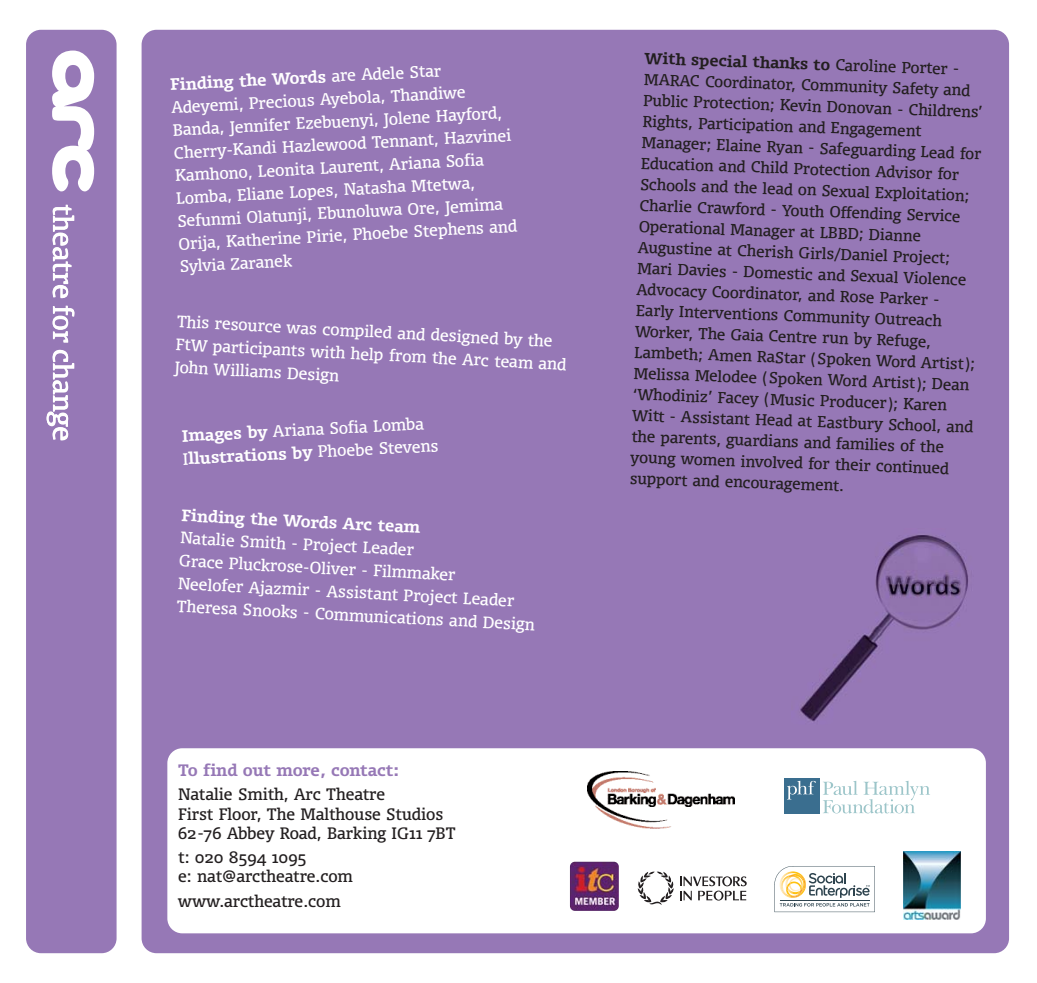
<style>
.page{position:relative;width:1037px;height:983px;background:#fff}
.page>*{position:absolute;margin:0;border:0;box-sizing:border-box;transform-origin:0 0}
.t1{font:15.75px/22.8px "Olsen";color:#fff}
.t2{font:15.75px/19.2px "Olsen";color:#231f20}
.t3{font:700 15.75px "Olsen";letter-spacing:-.01em;color:#9678b6}
.t4{font:700 15.75px "Olsen";color:#fff}
.t5{font:15.22px/21px "Olsen";color:#231f20}
.s1{font-weight:700}
</style>
<div class="page">
<div style="left:141px;top:30px;width:867px;height:922px;background:#9678b6;border-radius:15px"></div>
<div style="left:167px;top:748px;width:818px;height:185px;background:#fff;border-radius:15px"></div>
<img style="left:587px;top:771px;width:147px;height:57px">
<svg style="left:637px;top:871px;width:37px;height:33px"></svg>
<svg style="left:680px;top:876px;width:66px;height:24px"></svg>
<img style="left:569px;top:861px;width:49px;height:49px;border-radius:5px">
<svg style="left:774px;top:866px;width:100px;height:45px"></svg>
<img style="left:903px;top:851px;width:57px;height:68px">
<div style="left:26px;top:30px;width:90px;height:922px;background:#9678b6;border-radius:15px"></div>
<svg style="left:52px;top:51px;width:42px;height:140px"></svg>
<svg style="left:53px;top:205px;width:21px;height:93px"></svg>
<svg style="left:53px;top:305px;width:21px;height:37px"></svg>
<svg style="left:47px;top:349px;width:27px;height:91px"></svg>
<svg style="left:823px;top:780px;width:106px;height:33px"></svg>
<div style="left:783px;top:778px;width:36px;height:35px;background:#3a6e8f"></div>
<svg style="left:787px;top:780px;width:28px;height:19px"></svg>
<img style="left:800px;top:535px;width:168px;height:187px">
<p class="t1" style="left:170px;top:75px;width:340px;rotate:-3deg"><span class="s1">Finding the Words</span> are Adele Star Adeyemi, Precious Ayebola, Thandiwe Banda, Jennifer Ezebuenyi, Jolene Hayford, Cherry-Kandi Hazlewood Tennant, Hazvinei Kamhono, Leonita Laurent, Ariana Sofia Lomba, Eliane Lopes, Natasha Mtetwa, Sefunmi Olatunji, Ebunoluwa Ore, Jemima Orija, Katherine Pirie, Phoebe Stephens and Sylvia Zaranek</p>
<p class="t1" style="left:177px;top:311px;width:392px;rotate:3deg">This resource was compiled and designed by the<br>FtW participants with help from the Arc team and<br>John Williams Design</p>
<p class="t1" style="left:181px;top:426px;width:257px;rotate:-3deg"><span class="s1">Images by</span> Ariana Sofia Lomba<br>I<span class="s1">llustrations by</span> Phoebe Stevens</p>
<p class="t4" style="left:182px;top:508px;width:240px;rotate:3deg">Finding the Words Arc team</p>
<p class="t1" style="left:181px;top:527px;width:360px;rotate:3deg">Natalie Smith - Project Leader<br>Grace Pluckrose-Oliver - Filmmaker<br>Neelofer Ajazmir - Assistant Project Leader Theresa Snooks - Communications and Design</p>
<p class="t3" style="left:178px;top:763px;width:222px">To find out more, contact:</p>
<p class="t2" style="left:178px;top:786px;width:279px">Natalie Smith, Arc Theatre<br>First Floor, The Malthouse Studios<br>62-76 Abbey Road, Barking IG11 7BT</p>
<p class="t2" style="left:178px;top:849px;width:176px">t: 020 8594 1095<br>e: nat@arctheatre.com</p>
<p class="t2" style="left:178px;top:892px;width:164px">www.arctheatre.com</p>
<p class="t5" style="left:645px;top:49px;width:343px;rotate:2deg"><span class="s1">With special thanks to</span> Caroline Porter - MARAC Coordinator, Community Safety and Public Protection; Kevin Donovan - Childrens’ Rights, Participation and Engagement Manager; Elaine Ryan - Safeguarding Lead for Education and Child Protection Advisor for Schools and the lead on Sexual Exploitation; Charlie Crawford - Youth Offending Service Operational Manager at LBBD; Dianne Augustine at Cherish Girls/Daniel Project; Mari Davies - Domestic and Sexual Violence Advocacy Coordinator, and Rose Parker - Early Interventions Community Outreach Worker, The Gaia Centre run by Refuge, Lambeth; Amen RaStar (Spoken Word Artist); Melissa Melodee (Spoken Word Artist); Dean ‘Whodiniz’ Facey (Music Producer); Karen Witt - Assistant Head at Eastbury School, and the parents, guardians and families of the young women involved for their continued support and encouragement.</p>
</div>
